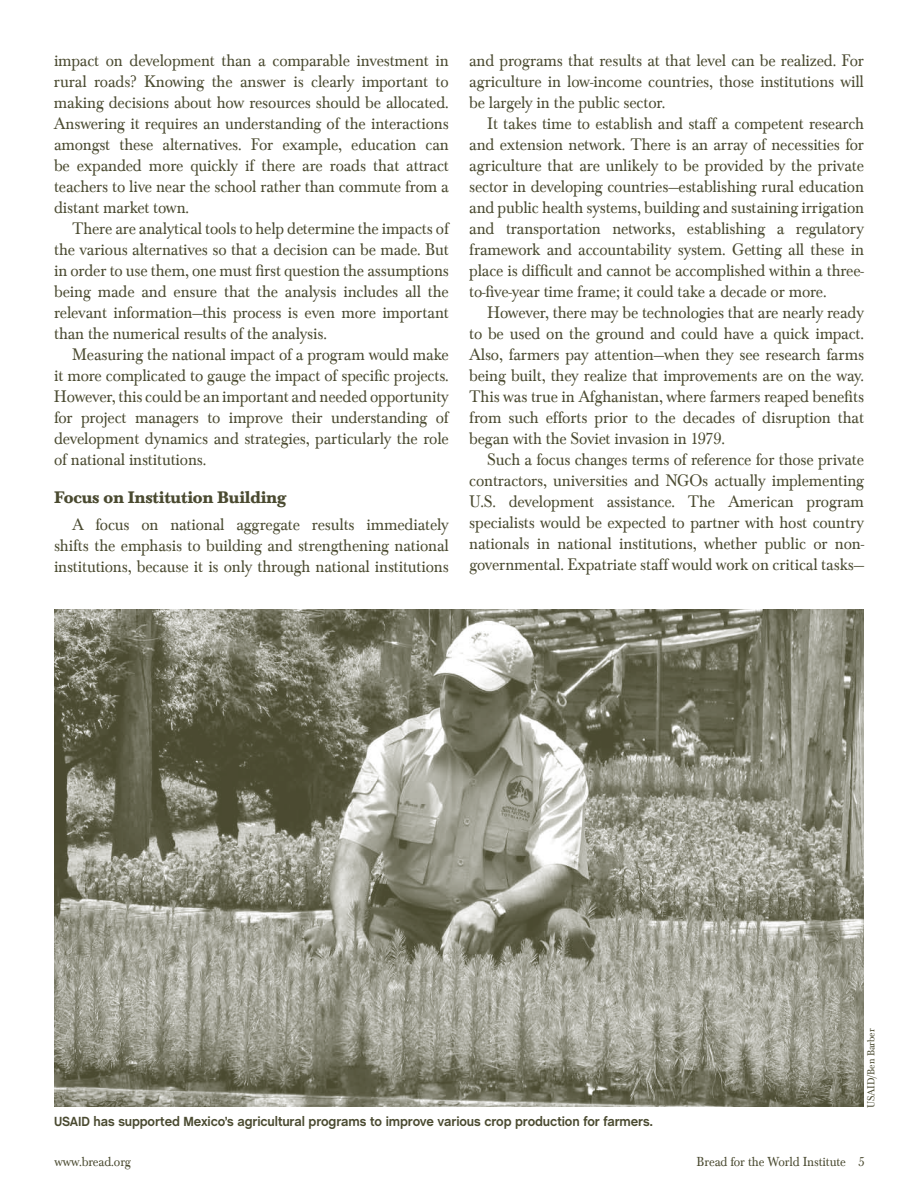
<style>
.page{position:relative;width:918px;height:1188px;background:#fff}
.page>*{position:absolute;margin:0;border:0;box-sizing:border-box;transform-origin:0 0}
.t1{font:17.25px/21px "Baskerville Com";letter-spacing:-.01em;color:#4a4a30;text-align:justify;scale:.95 1}
.t2{font:700 17.25px "Baskerville Com";letter-spacing:-.01em;color:#4a4a30;scale:.95 1}
.t3{font:700 13.5px "Chalet";letter-spacing:-.01em;color:#4a4a30;scale:.95 1}
.t4{font:13.5px "Baskerville Com";letter-spacing:-.01em;color:#4a4a30;scale:.95 1}
.t5{font:10.5px "Baskerville Com";letter-spacing:-.01em;color:#4a4a30;scale:.95 1}
</style>
<div class="page">
<img style="left:54px;top:610px;width:810px;height:497px">
<p class="t1" style="left:54px;top:50px;width:417px">impact on development than a comparable investment in rural roads? Knowing the answer is clearly important to making decisions about how resources should be allocated.<br>Answering it requires an understanding of the interactions amongst these alternatives. For example, education can be expanded more quickly if there are roads that attract teachers to live near the school rather than commute from a distant market town.</p>
<p class="t1" style="left:54px;top:218px;width:417px;text-indent:18px">There are analytical tools to help determine the impacts of the various alternatives so that a decision can be made. But in order to use them, one must first question the assumptions being made and ensure that the analysis includes all the relevant information—this process is even more important than the numerical results of the analysis.</p>
<p class="t1" style="left:54px;top:344px;width:417px;text-indent:18px">Measuring the national impact of a program would make it more complicated to gauge the impact of specific projects.<br>However, this could be an important and needed opportunity for project managers to improve their understanding of development dynamics and strategies, particularly the role of national institutions.</p>
<p class="t2" style="left:54px;top:486px;width:246px">Focus on Institution Building</p>
<p class="t1" style="left:54px;top:515px;width:417px;text-indent:18px">A focus on national aggregate results immediately shifts the emphasis to building and strengthening national institutions, because it is only through national institutions</p>
<p class="t1" style="left:469px;top:50px;width:417px">and programs that results at that level can be realized. For agriculture in low-income countries, those institutions will be largely in the public sector.</p>
<p class="t1" style="left:469px;top:113px;width:417px;text-indent:18px">It takes time to establish and staff a competent research and extension network. There is an array of necessities for agriculture that are unlikely to be provided by the private sector in developing countries—establishing rural education and public health systems, building and sustaining irrigation and transportation networks, establishing a regulatory framework and accountability system. Getting all these in place is difficult and cannot be accomplished within a three&shy;to-five-year time frame; it could take a decade or more.</p>
<p class="t1" style="left:469px;top:302px;width:417px;text-indent:18px">However, there may be technologies that are nearly ready to be used on the ground and could have a quick impact.<br>Also, farmers pay attention—when they see research farms being built, they realize that improvements are on the way.<br>This was true in Afghanistan, where farmers reaped benefits from such efforts prior to the decades of disruption that began with the Soviet invasion in 1979.</p>
<p class="t1" style="left:469px;top:449px;width:417px;text-indent:18px">Such a focus changes terms of reference for those private contractors, universities and NGOs actually implementing U.S. development assistance. The American program specialists would be expected to partner with host country nationals in national institutions, whether public or non&shy;governmental. Expatriate staff would work on critical tasks—</p>
<p class="t5" style="left:865px;top:1108px;width:85px;rotate:-90deg">USAID/Ben Barber</p>
<p class="t3" style="left:54px;top:1113px;width:632px">USAID has supported Mexico’s agricultural programs to improve various crop production for farmers.</p>
<p class="t4" style="left:54px;top:1154px;width:82px">www.bread.org</p>
<p class="t4" style="left:697px;top:1154px;width:179px">Bread for the World Institute 5</p>
</div>
